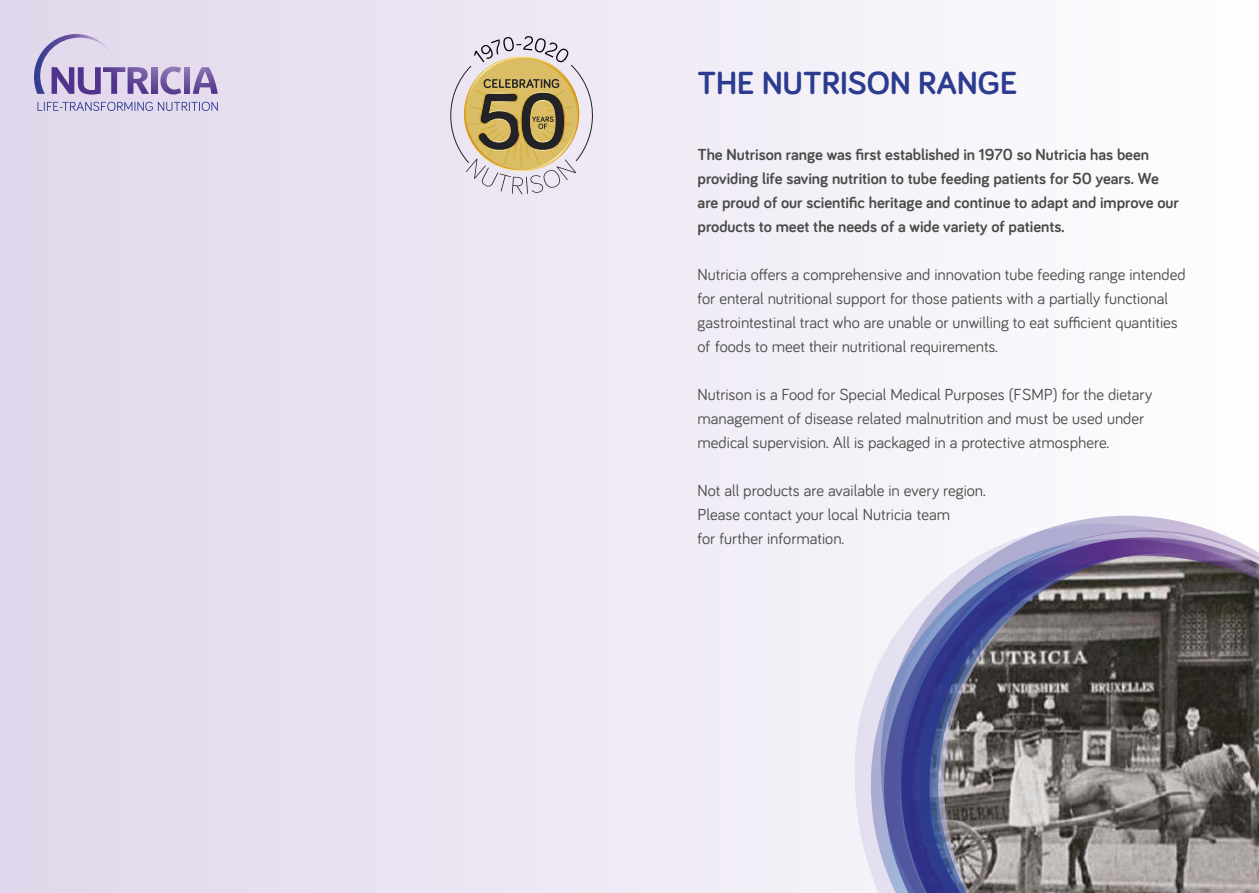
<style>
.page{position:relative;width:1259px;height:893px;background:#fff}
.page>*{position:absolute;margin:0;border:0;box-sizing:border-box;transform-origin:0 0}
.t1{font:700 33px "Bariol";color:#2b3c90}
.t2{font:16.5px/24px "Bariol";color:#4a4a49}
.t3{font:700 16.5px/24px "Bariol";color:#4a4a49}
</style>
<div class="page">
<div style="left:0;top:0;width:1259px;height:893px;background:linear-gradient(to right,#e1d7ec,#fefefe)"></div>
<svg style="left:854px;top:523px;width:26px;height:370px;fill:#f5f1f8"></svg>
<svg style="left:871px;top:539px;width:9px;height:354px"></svg>
<svg style="left:880px;top:516px;width:379px;height:377px"></svg>
<svg style="left:901px;top:537px;width:358px;height:356px;background:#706c72"></svg>
<svg style="left:916px;top:558px;width:199px;height:335px;background:#717080"></svg>
<svg style="left:450px;top:36px;width:142px;height:158px;background:#c8baa0"></svg>
<svg style="left:184px;top:67px;width:6px;height:27px"></svg>
<svg style="left:193px;top:67px;width:25px;height:27px"></svg>
<svg style="left:160px;top:67px;width:21px;height:28px"></svg>
<svg style="left:151px;top:67px;width:6px;height:27px"></svg>
<svg style="left:37px;top:102px;width:181px;height:9px;background:#b2b0d4"></svg>
<svg style="left:34px;top:34px;width:115px;height:61px;background:#bdb0d4"></svg>
<h1 class="t1" style="left:697px;top:60px;width:321px">THE NUTRISON RANGE</h1>
<p class="t3" style="left:697px;top:142px;width:483px">The Nutrison range was first established in 1970 so Nutricia has been providing life saving nutrition to tube feeding patients for 50 years. We are proud of our scientific heritage and continue to adapt and improve our products to meet the needs of a wide variety of patients.</p>
<p class="t2" style="left:697px;top:262px;width:489px">Nutricia offers a comprehensive and innovation tube feeding range intended for enteral nutritional support for those patients with a partially functional gastrointestinal tract who are unable or unwilling to eat sufficient quantities of foods to meet their nutritional requirements.</p>
<p class="t2" style="left:697px;top:382px;width:456px">Nutrison is a Food for Special Medical Purposes (FSMP) for the dietary management of disease related malnutrition and must be used under medical supervision. All is packaged in a protective atmosphere.</p>
<p class="t2" style="left:697px;top:478px;width:290px">Not all products are available in every region.<br>Please contact your local Nutricia team<br>for further information.</p>
</div>
